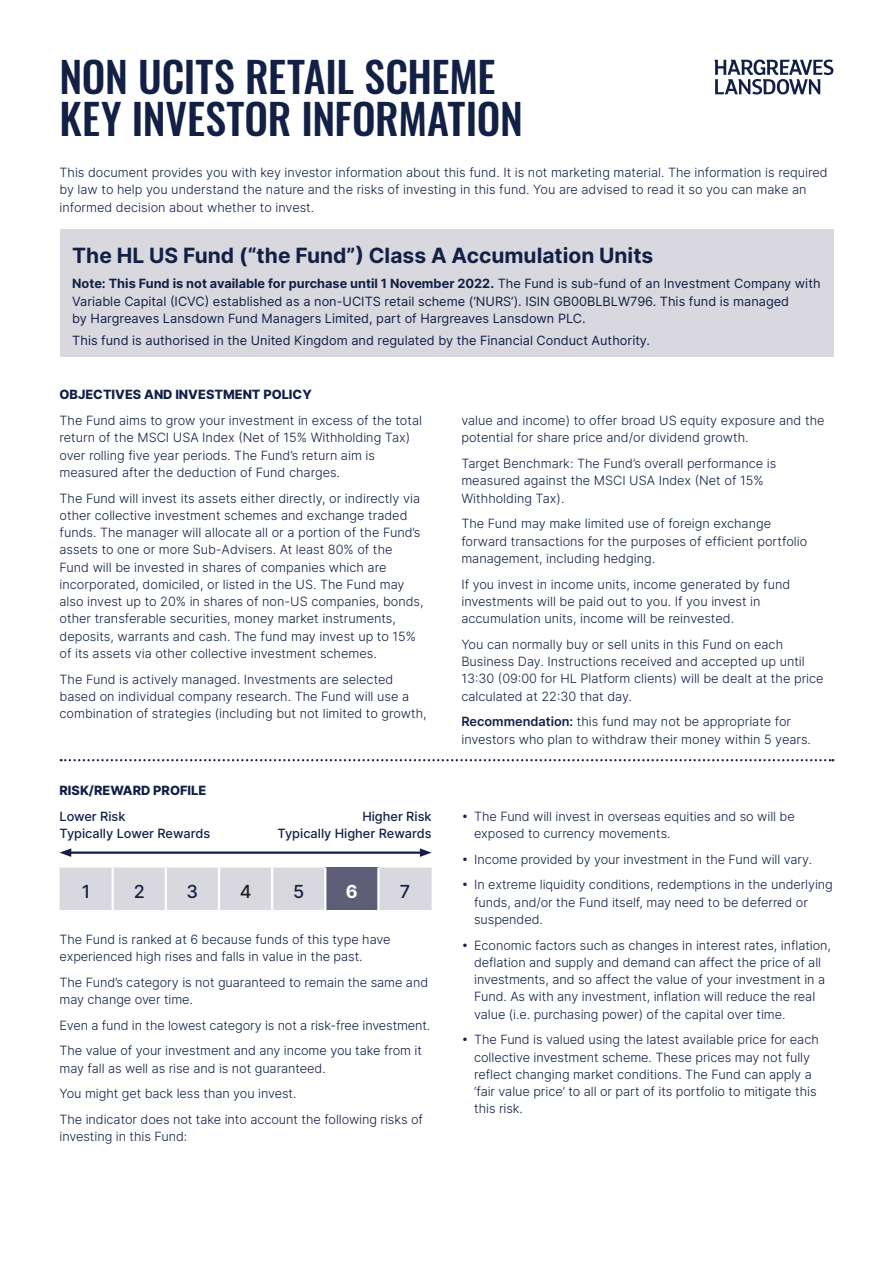
<style>
.page{position:relative;width:893px;height:1263px;background:#fff}
.page>*{position:absolute;margin:0;border:0;box-sizing:border-box;transform-origin:0 0}
.t1{font:500 42px/42px "Oswald";letter-spacing:-.01em;color:#122046}
.t2{font:700 21px "Inter";color:#122046}
.t3{font:500 18px "Inter";color:#122046}
.t4{font:500 18px "Inter";color:#231f20}
.t5{font:700 18px "Inter";color:#fff}
.t6{font:300 12.75px/17.2px "Inter";color:#122046}
.t7{font:12.75px/17.2px "Inter";color:#122046}
.t8{font:500 12.75px "Inter";color:#122046}
.t9{font:800 12.75px "Inter";color:#122046}
.s1{font-weight:700}
.s2{font-weight:600}
</style>
<div class="page">
<div style="left:60px;top:867px;width:372px;height:43px;background:#d9d8df"></div>
<div style="left:325px;top:867px;width:53px;height:43px;background:#5e5e79"></div>
<hr style="left:112px;top:867px;width:2px;height:43px;background:#fff">
<hr style="left:165px;top:867px;width:2px;height:43px;background:#fff">
<hr style="left:218px;top:867px;width:2px;height:43px;background:#fff">
<hr style="left:271px;top:867px;width:2px;height:43px;background:#fff">
<hr style="left:324px;top:867px;width:2px;height:43px;background:#fff">
<hr style="left:377px;top:867px;width:3px;height:43px;background:#fff">
<hr style="left:68px;top:851px;width:355px;height:3px;background:#122046">
<svg style="left:420px;top:848px;width:12px;height:9px"></svg>
<svg style="left:60px;top:848px;width:11px;height:9px"></svg>
<svg style="left:61px;top:759px;width:772px;height:2px"></svg>
<div style="left:60px;top:230px;width:773px;height:127px;background:#d9d8df"></div>
<svg style="left:714px;top:60px;width:119px;height:35px"></svg>
<p class="t1" style="left:60px;top:58px;width:465px">NON UCITS RETAIL SCHEME<br>KEY INVESTOR INFORMATION</p>
<p class="t6" style="left:60px;top:164px;width:769px">This document provides you with key investor information about this fund. It is not marketing material. The information is required by law to help you understand the nature and the risks of investing in this fund. You are advised to read it so you can make an informed decision about whether to invest.</p>
<p class="t2" style="left:72px;top:240px;width:582px">The HL US Fund (“the Fund”) Class A Accumulation Units</p>
<p class="t7" style="left:72px;top:275px;width:750px"><span class="s1">Note: This Fund is not available for purchase until 1 November 2022.</span> The Fund is sub-fund of an Investment Company with<br>Variable Capital (ICVC) established as a non-UCITS retail scheme (‘NURS’). ISIN GB00BLBLW796. This fund is managed<br>by Hargreaves Lansdown Fund Managers Limited, part of Hargreaves Lansdown PLC.</p>
<p class="t7" style="left:72px;top:331px;width:579px">This fund is authorised in the United Kingdom and regulated by the Financial Conduct Authority.</p>
<p class="t9" style="left:60px;top:385px;width:254px">OBJECTIVES AND INVESTMENT POLICY</p>
<p class="t6" style="left:60px;top:411px;width:364px">The Fund aims to grow your investment in excess of the total return of the MSCI USA Index (Net of 15% Withholding Tax) over rolling five year periods. The Fund’s return aim is measured after the deduction of Fund charges.</p>
<p class="t6" style="left:60px;top:489px;width:366px">The Fund will invest its assets either directly, or indirectly via other collective investment schemes and exchange traded funds. The manager will allocate all or a portion of the Fund’s assets to one or more Sub-Advisers. At least 80% of the Fund will be invested in shares of companies which are incorporated, domiciled, or listed in the US. The Fund may also invest up to 20% in shares of non-US companies, bonds, other transferable securities, money market instruments, deposits, warrants and cash. The fund may invest up to 15% of its assets via other collective investment schemes.</p>
<p class="t6" style="left:60px;top:670px;width:369px">The Fund is actively managed. Investments are selected based on individual company research. The Fund will use a combination of strategies (including but not limited to growth,</p>
<p class="t9" style="left:60px;top:781px;width:148px">RISK/REWARD PROFILE</p>
<p class="t8" style="left:60px;top:807px;width:68px">Lower Risk</p>
<p class="t8" style="left:362px;top:807px;width:71px">Higher Risk</p>
<p class="t8" style="left:60px;top:824px;width:152px">Typically Lower Rewards</p>
<p class="t8" style="left:278px;top:824px;width:155px">Typically Higher Rewards</p>
<p class="t3" style="left:82px;top:878px;width:10px">1</p>
<p class="t3" style="left:134px;top:878px;width:13px">2</p>
<p class="t3" style="left:187px;top:878px;width:13px">3</p>
<p class="t4" style="left:240px;top:878px;width:13px">4</p>
<p class="t3" style="left:293px;top:878px;width:13px">5</p>
<p class="t5" style="left:346px;top:878px;width:13px">6</p>
<p class="t3" style="left:400px;top:878px;width:12px">7</p>
<p class="t6" style="left:60px;top:930px;width:332px">The Fund is ranked at 6 because funds of this type have experienced high rises and falls in value in the past.</p>
<p class="t6" style="left:60px;top:973px;width:370px">The Fund’s category is not guaranteed to remain the same and may change over time.</p>
<p class="t6" style="left:60px;top:1016px;width:372px">Even a fund in the lowest category is not a risk-free investment.</p>
<p class="t6" style="left:60px;top:1042px;width:364px">The value of your investment and any income you take from it may fall as well as rise and is not guaranteed.</p>
<p class="t6" style="left:60px;top:1085px;width:239px">You might get back less than you invest.</p>
<p class="t6" style="left:60px;top:1111px;width:365px">The indicator does not take into account the following risks of investing in this Fund:</p>
<p class="t6" style="left:461px;top:411px;width:365px">value and income) to offer broad US equity exposure and the potential for share price and/or dividend growth.</p>
<p class="t6" style="left:461px;top:454px;width:316px">Target Benchmark: The Fund’s overall performance is measured against the MSCI USA Index (Net of 15%<br>Withholding Tax).</p>
<p class="t6" style="left:461px;top:515px;width:347px">The Fund may make limited use of foreign exchange forward transactions for the purposes of efficient portfolio management, including hedging.</p>
<p class="t6" style="left:461px;top:575px;width:330px">If you invest in income units, income generated by fund investments will be paid out to you. If you invest in accumulation units, income will be reinvested.</p>
<p class="t6" style="left:461px;top:635px;width:364px">You can normally buy or sell units in this Fund on each Business Day. Instructions received and accepted up until 13:30 (09:00 for HL Platform clients) will be dealt at the price calculated at 22:30 that day.</p>
<p class="t6" style="left:461px;top:713px;width:351px"><span class="s2">Recommendation:</span> this fund may not be appropriate for investors who plan to withdraw their money within 5 years.</p>
<p class="t6" style="left:474px;top:807px;width:322px;text-indent:-13px">• The Fund will invest in overseas equities and so will be exposed to currency movements.</p>
<p class="t6" style="left:461px;top:850px;width:352px">• Income provided by your investment in the Fund will vary.</p>
<p class="t6" style="left:474px;top:876px;width:360px;text-indent:-13px">• In extreme liquidity conditions, redemptions in the underlying funds, and/or the Fund itself, may need to be deferred or suspended.</p>
<p class="t6" style="left:474px;top:936px;width:358px;text-indent:-13px">• Economic factors such as changes in interest rates, inflation, deflation and supply and demand can affect the price of all investments, and so affect the value of your investment in a Fund. As with any investment, inflation will reduce the real value (i.e. purchasing power) of the capital over time.</p>
<p class="t6" style="left:474px;top:1031px;width:346px;text-indent:-13px">• The Fund is valued using the latest available price for each collective investment scheme. These prices may not fully reflect changing market conditions. The Fund can apply a ‘fair value price’ to all or part of its portfolio to mitigate this this risk.</p>
</div>
